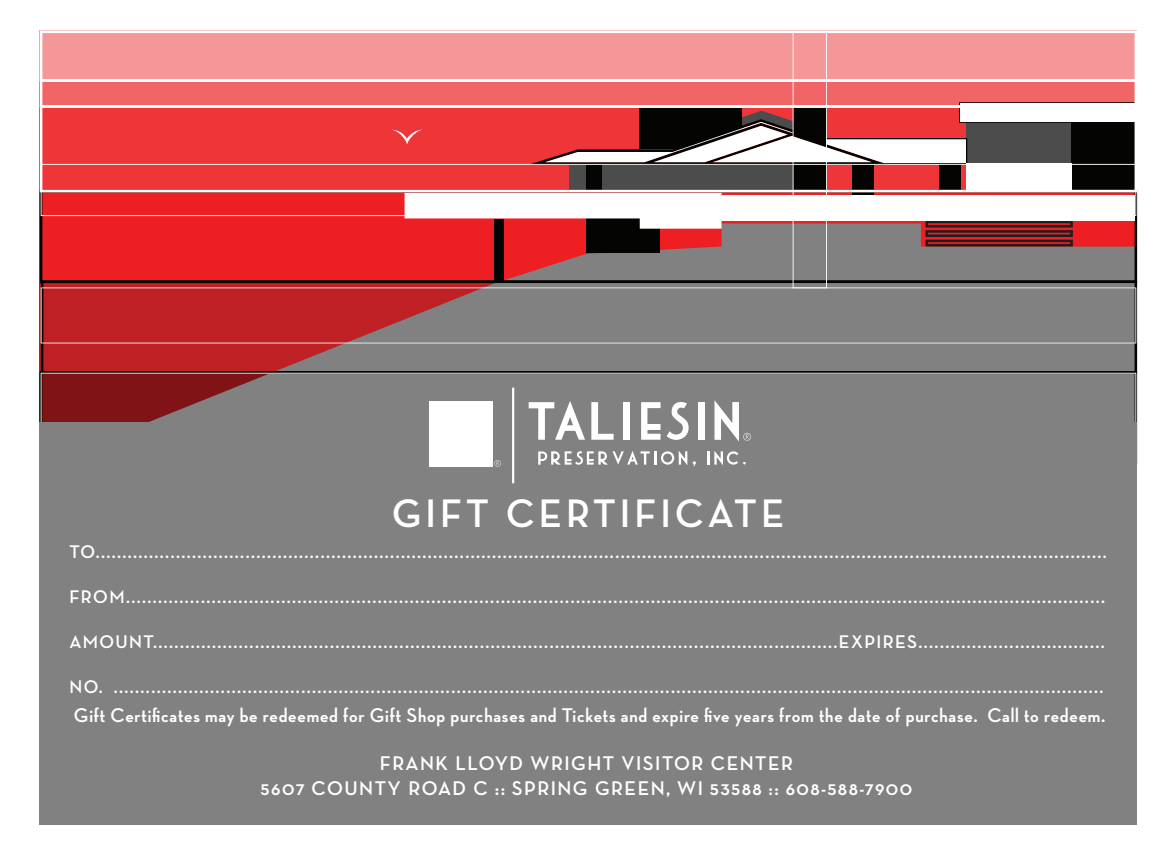
<style>
.page{position:relative;width:1175px;height:851px;background:#fff}
.page>*{position:absolute;margin:0;border:0;box-sizing:border-box;transform-origin:0 0}
.t1{font:700 40.5px "Neutra Disp";letter-spacing:.1em;color:#fff}
.t2{font:700 20.25px "Neutra Disp";letter-spacing:.04em;color:#fff}
.t3{font:700 20.25px/24.3px "Neutra Disp";letter-spacing:.075em;color:#fff;text-align:center}
.t4{font:700 18.68px "Neutra Disp";letter-spacing:.075em;color:#fff}
</style>
<div class="page">
<svg style="left:41px;top:288px;width:1096px;height:83px;background:#906b6b"></svg>
<svg style="left:40px;top:371px;width:1097px;height:52px;background:#242423"></svg>
<svg style="left:41px;top:288px;width:1095px;height:55px;background:#966263"></svg>
<svg style="left:41px;top:373px;width:1095px;height:50px;background:#80706f"></svg>
<svg style="left:40px;top:33px;width:1097px;height:255px"></svg>
<div style="left:40px;top:423px;width:1097px;height:402px;background:#808180"></div>
<hr style="left:512px;top:387px;width:2px;height:96px;background:#fff">
<svg style="left:528px;top:401px;width:57px;height:38px"></svg>
<svg style="left:591px;top:402px;width:22px;height:37px"></svg>
<div style="left:623px;top:402px;width:7px;height:37px;background:#fff"></div>
<svg style="left:641px;top:402px;width:19px;height:37px"></svg>
<svg style="left:666px;top:402px;width:22px;height:38px"></svg>
<div style="left:698px;top:402px;width:7px;height:37px;background:#fff"></div>
<svg style="left:714px;top:400px;width:37px;height:41px"></svg>
<svg style="left:538px;top:451px;width:158px;height:15px"></svg>
<svg style="left:707px;top:451px;width:38px;height:14px"></svg>
<div style="left:429px;top:401px;width:64px;height:66px;background:#fff"></div>
<svg style="left:494px;top:460px;width:7px;height:6px"></svg>
<h1 class="t1" style="left:392px;top:490px;width:393px">GIFT CERTIFICATE</h1>
<p class="t4" style="left:69px;top:541px;width:1038px">TO.............................................................................................................................................................................................</p>
<p class="t4" style="left:69px;top:586px;width:1037px">FROM.......................................................................................................................................................................................</p>
<p class="t4" style="left:69px;top:631px;width:1036px">AMOUNT................................................................................................................................EXPIRES...................................</p>
<p class="t4" style="left:69px;top:676px;width:1035px">NO. .........................................................................................................................................................................................</p>
<p class="t2" style="left:74px;top:704px;width:1033px">Gift Certificates may be redeemed for Gift Shop purchases and Tickets and expire five years from the date of purchase. Call to redeem.</p>
<p class="t3" style="left:260px;top:751px;width:653px">FRANK LLOYD WRIGHT VISITOR CENTER<br>5607 COUNTY ROAD C :: SPRING GREEN, WI 53588 :: 608-588-7900</p>
</div>
